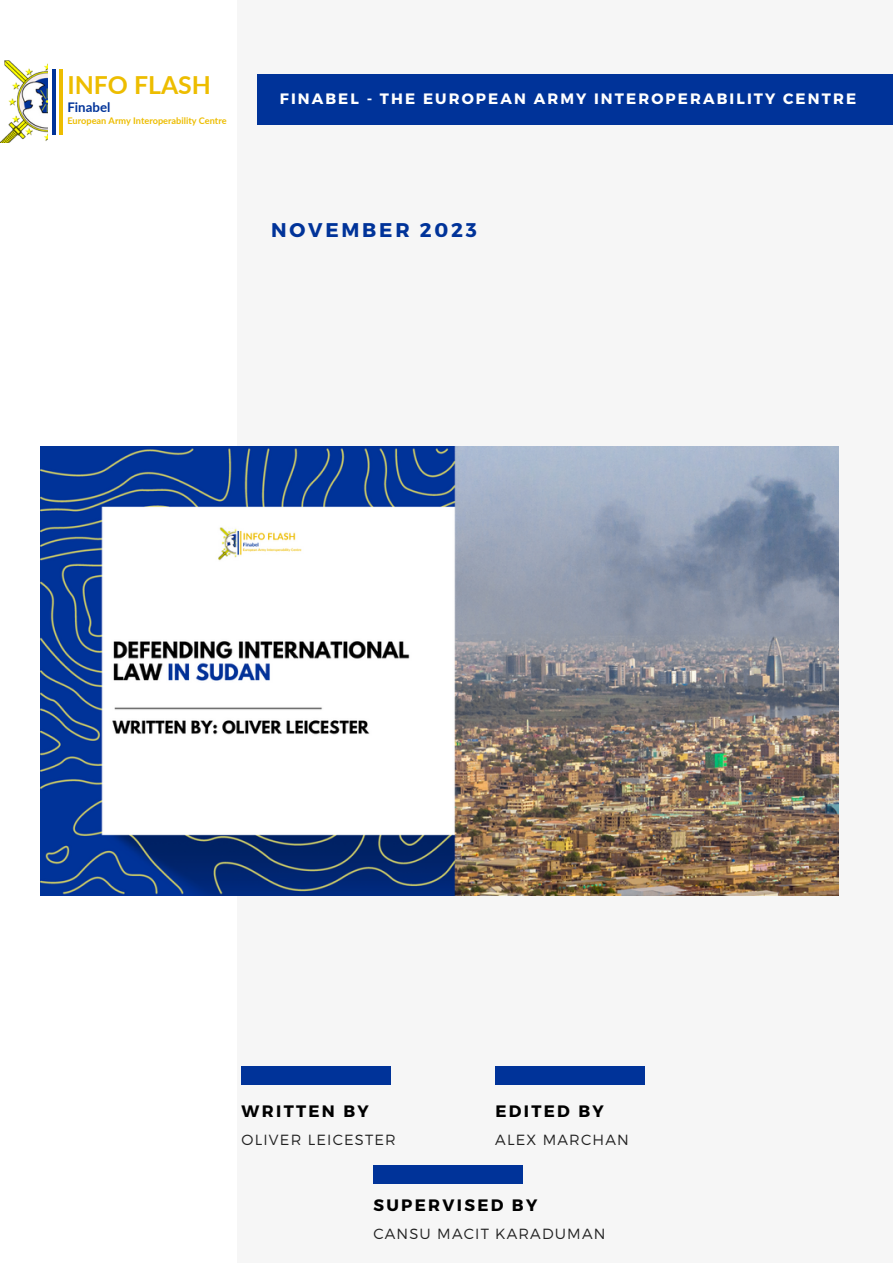
<style>
.page{position:relative;width:893px;height:1264px;background:#fff}
.page>*{position:absolute;margin:0;border:0;box-sizing:border-box;transform-origin:0 0}
.t1{font:700 24.9px "Lato";color:#edbd00}
.t2{font:700 19.8px "Montserrat";letter-spacing:.14em;color:#039}
.t3{font:700 16.5px "Montserrat";letter-spacing:.14em;color:#000}
.t4{font:700 15px "Montserrat";letter-spacing:.14em;color:#fff}
.t5{font:300 14.7px "Montserrat";letter-spacing:.08em;color:#222}
.t6{font:700 13.35px "Lato";color:#039}
.t7{font:700 9.15px "Lato";color:#edbd00}
</style>
<div class="page">
<div style="left:0;top:0;width:892px;height:1262px;background:#f6f6f6"></div>
<div style="left:0;top:0;width:236px;height:1262px;background:#fff"></div>
<div style="left:241px;top:1066px;width:150px;height:18px;background:#039"></div>
<div style="left:257px;top:74px;width:635px;height:51px;background:#039"></div>
<img style="left:0;top:60px;width:48px;height:83px">
<div style="left:16px;top:31px;width:64px;height:32px;background:#fff"></div>
<hr style="left:59px;top:69px;width:4px;height:66px;background:#edbd00">
<hr style="left:53px;top:69px;width:3px;height:66px;background:#039">
<div style="left:495px;top:1066px;width:149px;height:18px;background:#039"></div>
<div style="left:373px;top:1165px;width:149px;height:18px;background:#039"></div>
<img style="left:41px;top:446px;width:797px;height:449px">
<p class="t1" style="left:67px;top:69px;width:145px">INFO FLASH</p>
<p class="t7" style="left:67px;top:115px;width:161px">European Army Interoperability Centre</p>
<p class="t6" style="left:67px;top:99px;width:45px">Finabel</p>
<p class="t4" style="left:280px;top:89px;width:577px">FINABEL - THE EUROPEAN ARMY INTEROPERABILITY CENTRE</p>
<p class="t2" style="left:271px;top:217px;width:207px">NOVEMBER 2023</p>
<p class="t3" style="left:242px;top:1100px;width:129px">WRITTEN BY</p>
<p class="t5" style="left:241px;top:1129px;width:156px">OLIVER LEICESTER</p>
<p class="t3" style="left:495px;top:1100px;width:110px">EDITED BY</p>
<p class="t5" style="left:495px;top:1129px;width:135px">ALEX MARCHAN</p>
<p class="t3" style="left:373px;top:1194px;width:165px">SUPERVISED BY</p>
<p class="t5" style="left:373px;top:1224px;width:233px">CANSU MACIT KARADUMAN</p>
</div>
